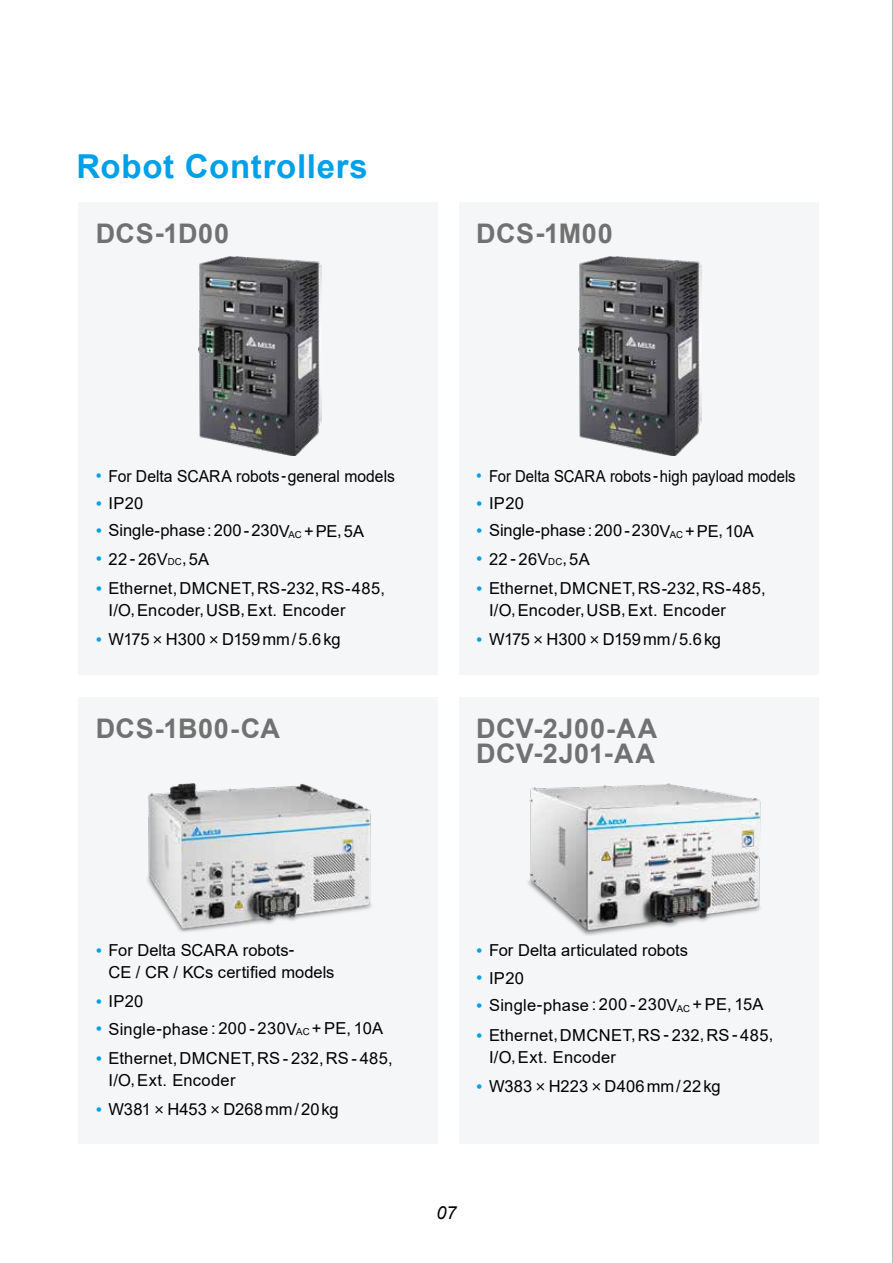
<style>
.page{position:relative;width:893px;height:1263px;background:#fff}
.page>*{position:absolute;margin:0;border:0;box-sizing:border-box;transform-origin:0 0}
.t1{font:700 33px "Arial";letter-spacing:.02em;color:#00a0e9}
.t2{font:700 27px/24.5px "Arial";letter-spacing:.02em;color:#727171}
.t3{font:italic 18px "Arial";color:#000}
.t4{font:16.5px/21.8px "Arial";letter-spacing:.01em;color:#000}
.t5{font:16.5px "Arial";letter-spacing:-.025em;color:#000}
.t6{font:16.5px "Arial";letter-spacing:.01em;color:#000;scale:.9 1}
.t7{font:16.5px "Arial";letter-spacing:.01em;color:#000;scale:.95 1}
.s1{font-size:18px;color:#00a0e9}
.s2{font-size:9.6px}
.s3{font-family:"Microsoft Jheng Hei"}
</style>
<div class="page">
<div style="left:459px;top:202px;width:360px;height:472px;background:#f4f6f7"></div>
<div style="left:459px;top:697px;width:360px;height:447px;background:#f4f6f7"></div>
<div style="left:79px;top:202px;width:359px;height:472px;background:#f4f6f7"></div>
<div style="left:79px;top:697px;width:359px;height:447px;background:#f4f6f7"></div>
<img style="left:199px;top:256px;width:122px;height:199px">
<img style="left:579px;top:256px;width:122px;height:199px">
<img style="left:528px;top:783px;width:233px;height:152px">
<img style="left:147px;top:783px;width:225px;height:149px">
<hr style="left:892px;top:0;width:1px;height:1263px;background:#727171">
<h1 class="t1" style="left:77px;top:143px;width:293px">Robot Controllers</h1>
<h2 class="t2" style="left:96px;top:222px;width:135px">DCS-1D00</h2>
<h2 class="t2" style="left:476px;top:222px;width:138px">DCS-1M00</h2>
<p class="t7" style="left:96px;top:464px;width:317px"><span class="s1">•</span> For Delta SCARA robots-general models</p>
<p class="t4" style="left:96px;top:493px;width:49px"><span class="s1">•</span> IP20</p>
<p class="t4" style="left:96px;top:519px;width:270px"><span class="s1">•</span> Single-phase : 200 - 230V<span class="s2">AC</span> + PE, 5A</p>
<p class="t4" style="left:96px;top:548px;width:115px"><span class="s1">•</span> 22 - 26V<span class="s2">DC</span>, 5A</p>
<p class="t4" style="left:108px;top:578px;width:278px;text-indent:-13px"><span class="s1">•</span> Ethernet, DMCNET, RS-232, RS-485,<br>I/O, Encoder, USB, Ext. Encoder</p>
<p class="t5" style="left:96px;top:628px;width:246px"><span class="s1">•</span> W175 <span class="s3">×</span> H300 <span class="s3">×</span> D159 mm / 5.6 kg</p>
<h2 class="t2" style="left:96px;top:717px;width:186px">DCS-1B00-CA</h2>
<p class="t6" style="left:476px;top:464px;width:356px"><span class="s1">•</span> For Delta SCARA robots - high payload models</p>
<p class="t4" style="left:476px;top:493px;width:49px"><span class="s1">•</span> IP20</p>
<p class="t4" style="left:476px;top:519px;width:279px"><span class="s1">•</span> Single-phase : 200 - 230V<span class="s2">AC</span> + PE, 10A</p>
<p class="t4" style="left:476px;top:548px;width:115px"><span class="s1">•</span> 22 - 26V<span class="s2">DC</span>, 5A</p>
<p class="t4" style="left:489px;top:578px;width:278px;text-indent:-13px"><span class="s1">•</span> Ethernet, DMCNET, RS-232, RS-485,<br>I/O, Encoder, USB, Ext. Encoder</p>
<p class="t5" style="left:476px;top:628px;width:246px"><span class="s1">•</span> W175 <span class="s3">×</span> H300 <span class="s3">×</span> D159 mm / 5.6 kg</p>
<h2 class="t2" style="left:476px;top:717px;width:182px">DCV-2J00-AA<br>DCV-2J01-AA</h2>
<p class="t4" style="left:108px;top:939px;width:228px;text-indent:-13px"><span class="s1">•</span> For Delta SCARA robots-<br>CE / CR / KCs certified models</p>
<p class="t4" style="left:96px;top:990px;width:49px"><span class="s1">•</span> IP20</p>
<p class="t4" style="left:96px;top:1017px;width:289px"><span class="s1">•</span> Single-phase : 200 - 230V<span class="s2">AC</span> + PE, 10A</p>
<p class="t4" style="left:108px;top:1047px;width:286px;text-indent:-13px"><span class="s1">•</span> Ethernet, DMCNET, RS - 232, RS - 485,<br>I/O, Ext. Encoder</p>
<p class="t4" style="left:96px;top:1098px;width:244px"><span class="s1">•</span> W381 <span class="s3">×</span> H453 <span class="s3">×</span> D268 mm / 20 kg</p>
<p class="t4" style="left:476px;top:939px;width:213px"><span class="s1">•</span> For Delta articulated robots</p>
<p class="t4" style="left:476px;top:967px;width:49px"><span class="s1">•</span> IP20</p>
<p class="t4" style="left:476px;top:994px;width:289px"><span class="s1">•</span> Single-phase : 200 - 230V<span class="s2">AC</span> + PE, 15A</p>
<p class="t4" style="left:489px;top:1024px;width:286px;text-indent:-13px"><span class="s1">•</span> Ethernet, DMCNET, RS - 232, RS - 485,<br>I/O, Ext. Encoder</p>
<p class="t4" style="left:476px;top:1075px;width:246px"><span class="s1">•</span> W383 <span class="s3">×</span> H223 <span class="s3">×</span> D406 mm / 22 kg</p>
<p class="t3" style="left:436px;top:1201px;width:22px">07</p>
</div>
